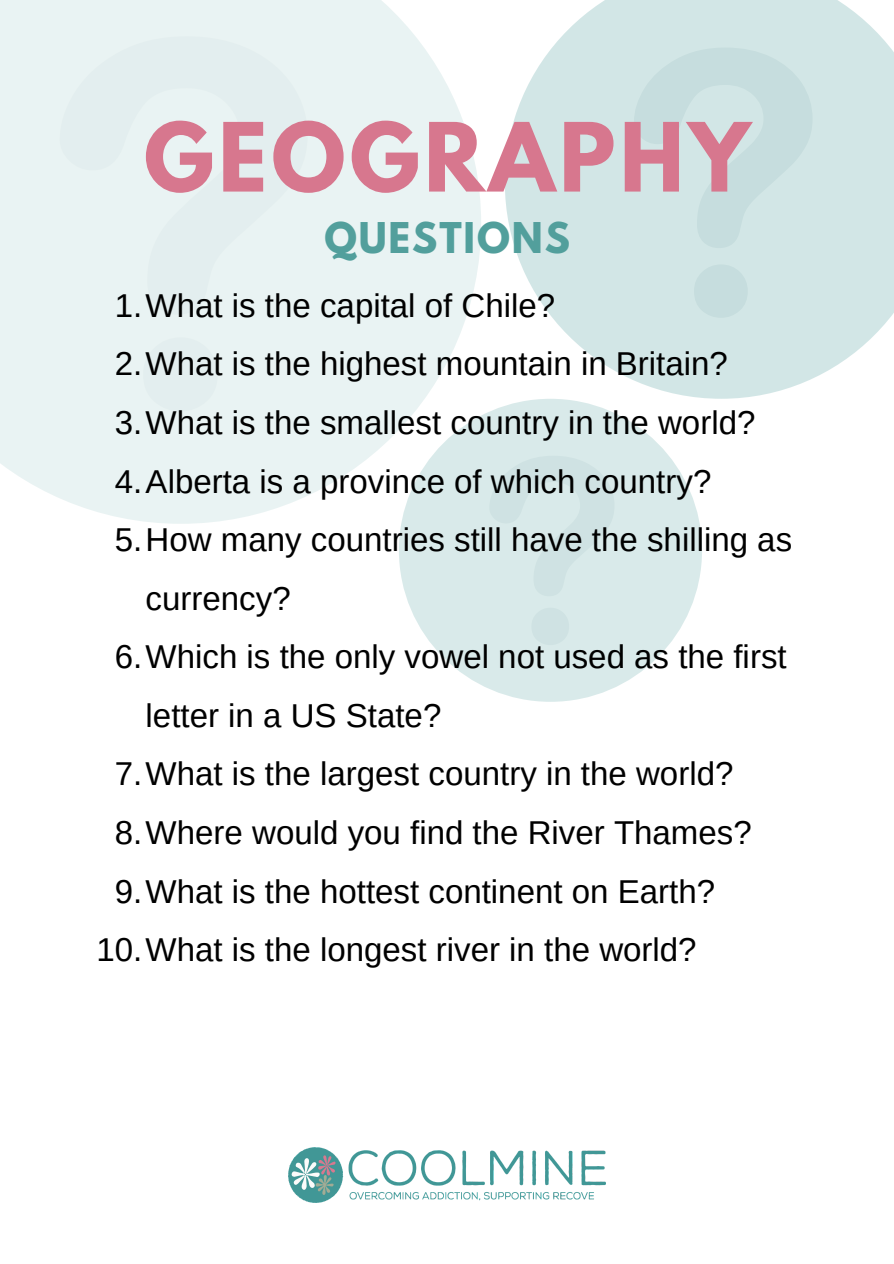
<style>
.page{position:relative;width:894px;height:1264px;background:#fff}
.page>*{position:absolute;margin:0;border:0;box-sizing:border-box;transform-origin:0 0}
.t1{font:700 84.45px "League Spartan";letter-spacing:.05em;color:#d7778e}
.t2{font:700 37.5px "League Spartan";letter-spacing:.05em;color:#529f9c}
.t3{font:33px/58.5px "Arimo";color:#000}
</style>
<div class="page">
<svg style="left:0;top:0;width:481px;height:524px;fill:#e9f3f3"></svg>
<div style="left:60px;top:36px;width:247px;height:375px;background:#e9f3f3"></div>
<svg style="left:505px;top:0;width:388px;height:399px;fill:#d2e6e6"></svg>
<svg style="left:633px;top:48px;width:179px;height:270px;background:#cde2e3"></svg>
<div style="left:399px;top:399px;width:302px;height:302px;background:#d9eaea;border-radius:50%"></div>
<img style="left:288px;top:1147px;width:317px;height:55px">
<p class="t1" style="left:144px;top:115px;width:607px">GEOGRAPHY</p>
<p class="t2" style="left:324px;top:219px;width:247px">QUESTIONS</p>
<p class="t3" style="left:115px;top:276px;width:442px">1.What is the capital of Chile?</p>
<p class="t3" style="left:115px;top:335px;width:614px">2.What is the highest mountain in Britain?</p>
<p class="t3" style="left:115px;top:393px;width:642px">3.What is the smallest country in the world?</p>
<p class="t3" style="left:115px;top:452px;width:598px">4.Alberta is a province of which country?</p>
<p class="t3" style="left:146px;top:510px;width:648px;text-indent:-31px">5.How many countries still have the shilling as currency?</p>
<p class="t3" style="left:146px;top:627px;width:642px;text-indent:-31px">6.Which is the only vowel not used as the first letter in a US State?</p>
<p class="t3" style="left:115px;top:744px;width:620px">7.What is the largest country in the world?</p>
<p class="t3" style="left:115px;top:803px;width:638px">8.Where would you find the River Thames?</p>
<p class="t3" style="left:115px;top:861px;width:601px">9.What is the hottest continent on Earth?</p>
<p class="t3" style="left:96px;top:920px;width:601px">10.What is the longest river in the world?</p>
</div>
